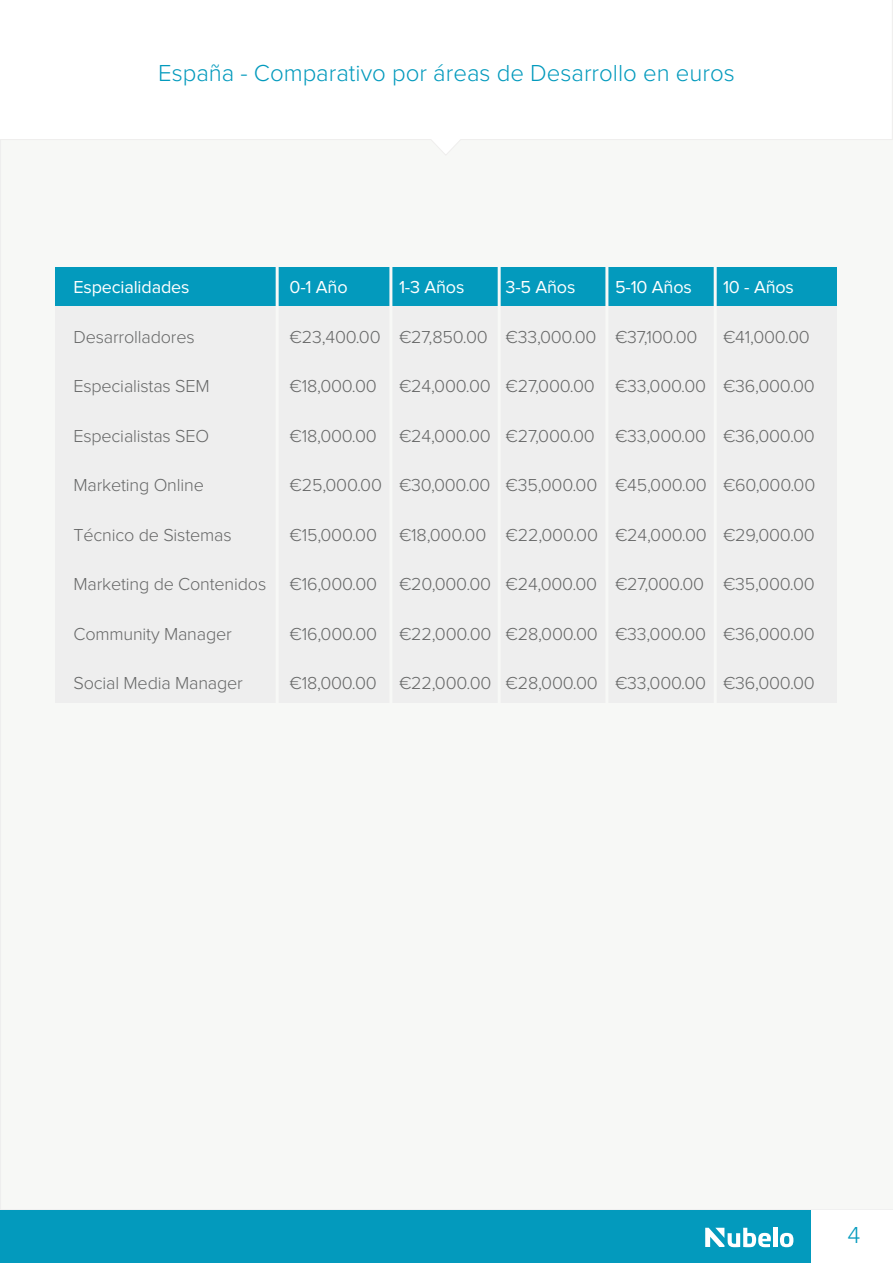
<style>
.page{position:relative;width:893px;height:1263px;background:#fff}
.page>*{position:absolute;margin:0;border:0;box-sizing:border-box;transform-origin:0 0}
.t1{font:300 24px "Proxima Nova";color:#039abd}
.t2{font:300 18px "Proxima Nova";letter-spacing:-.01em;color:#666767}
.t3{font:18px "Proxima Nova";letter-spacing:-.01em;color:#fff}
</style>
<div class="page">
<div style="left:56px;top:306px;width:781px;height:396px;background:#eee"></div>
<div style="left:56px;top:267px;width:781px;height:39px;background:#039abd"></div>
<div style="left:0;top:1210px;width:812px;height:53px;background:#039abd"></div>
<svg style="left:0;top:0;width:893px;height:156px"></svg>
<svg style="left:705px;top:1228px;width:66px;height:20px"></svg>
<hr style="left:773px;top:1228px;width:4px;height:19px;background:#fff">
<svg style="left:780px;top:1233px;width:13px;height:14px"></svg>
<h1 class="t1" style="left:158px;top:62px;width:578px">España - Comparativo por áreas de Desarrollo en euros</h1>
<p class="t3" style="left:74px;top:279px;width:117px">Especialidades</p>
<p class="t3" style="left:290px;top:279px;width:60px">0-1 Año</p>
<p class="t3" style="left:399px;top:279px;width:67px">1-3 Años</p>
<p class="t3" style="left:506px;top:279px;width:71px">3-5 Años</p>
<p class="t3" style="left:615px;top:279px;width:78px">5-10 Años</p>
<p class="t3" style="left:723px;top:279px;width:72px">10 - Años</p>
<p class="t2" style="left:74px;top:329px;width:123px">Desarrolladores</p>
<p class="t2" style="left:290px;top:329px;width:410px">€23,400.00 €27,850.00 €33,000.00 €37,100.00</p>
<p class="t2" style="left:723px;top:329px;width:88px">€41,000.00</p>
<p class="t2" style="left:74px;top:378px;width:138px">Especialistas SEM</p>
<p class="t2" style="left:290px;top:378px;width:527px">€18,000.00 €24,000.00 €27,000.00 €33,000.00 €36,000.00</p>
<p class="t2" style="left:74px;top:428px;width:137px">Especialistas SEO</p>
<p class="t2" style="left:290px;top:428px;width:527px">€18,000.00 €24,000.00 €27,000.00 €33,000.00 €36,000.00</p>
<p class="t2" style="left:74px;top:477px;width:132px">Marketing Online</p>
<p class="t2" style="left:290px;top:477px;width:527px">€25,000.00 €30,000.00 €35,000.00 €45,000.00 €60,000.00</p>
<p class="t2" style="left:74px;top:527px;width:160px">Técnico de Sistemas</p>
<p class="t2" style="left:290px;top:527px;width:527px">€15,000.00 €18,000.00 €22,000.00 €24,000.00 €29,000.00</p>
<p class="t2" style="left:74px;top:576px;width:194px">Marketing de Contenidos</p>
<p class="t2" style="left:290px;top:576px;width:527px">€16,000.00 €20,000.00 €24,000.00 €27,000.00 €35,000.00</p>
<p class="t2" style="left:74px;top:626px;width:160px">Community Manager</p>
<p class="t2" style="left:290px;top:626px;width:527px">€16,000.00 €22,000.00 €28,000.00 €33,000.00 €36,000.00</p>
<p class="t2" style="left:74px;top:675px;width:171px">Social Media Manager</p>
<p class="t2" style="left:290px;top:675px;width:527px">€18,000.00 €22,000.00 €28,000.00 €33,000.00 €36,000.00</p>
<h1 class="t1" style="left:847px;top:1224px;width:14px">4</h1>
</div>
